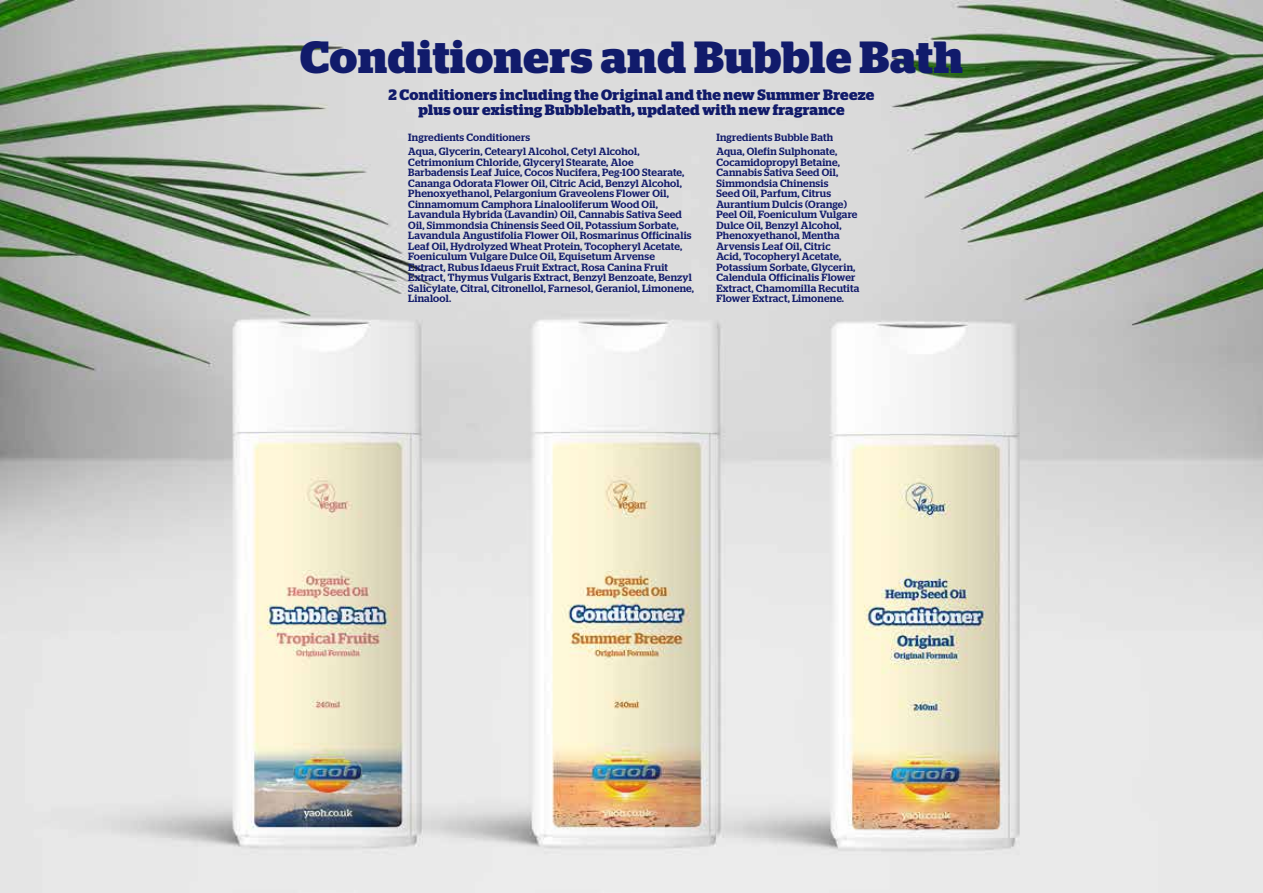
<style>
.page{position:relative;width:1263px;height:893px;background:#fff}
.page>*{position:absolute;margin:0;border:0;box-sizing:border-box;transform-origin:0 0}
.t1{font:700 45px "Stag";letter-spacing:.015em;color:#111b6b}
.t2{font:700 15px/15px "Stag";letter-spacing:.02em;color:#111b6b;text-align:center}
.t3{font:500 10.5px/10.5px "Stag";letter-spacing:.02em;color:#111b6b}
</style>
<div class="page">
<img style="left:0;top:0;width:1263px;height:893px">
<h1 class="t1" style="left:300px;top:41px;width:664px">Conditioners and Bubble Bath</h1>
<h2 class="t2" style="left:389px;top:88px;width:487px">2 Conditioners including the Original and the new Summer Breeze plus our existing Bubblebath, updated with new fragrance</h2>
<p class="t3" style="left:408px;top:130px;width:233px;line-height:14.7px">Ingredients Conditioners<br>Aqua, Glycerin, Cetearyl Alcohol, Cetyl Alcohol,</p>
<p class="t3" style="left:408px;top:158px;width:287px">Cetrimonium Chloride, Glyceryl Stearate, Aloe Barbadensis Leaf Juice, Cocos Nucifera, Peg-100 Stearate, Cananga Odorata Flower Oil, Citric Acid, Benzyl Alcohol, Phenoxyethanol, Pelargonium Graveolens Flower Oil, Cinnamomum Camphora Linalooliferum Wood Oil, Lavandula Hybrida (Lavandin) Oil, Cannabis Sativa Seed Oil, Simmondsia Chinensis Seed Oil, Potassium Sorbate, Lavandula Angustifolia Flower Oil, Rosmarinus Officinalis Leaf Oil, Hydrolyzed Wheat Protein, Tocopheryl Acetate, Foeniculum Vulgare Dulce Oil, Equisetum Arvense Extract, Rubus Idaeus Fruit Extract, Rosa Canina Fruit Extract, Thymus Vulgaris Extract, Benzyl Benzoate, Benzyl Salicylate, Citral, Citronellol, Farnesol, Geraniol, Limonene, Linalool.</p>
<p class="t3" style="left:716px;top:130px;width:122px;line-height:14.7px">Ingredients Bubble Bath<br>Aqua, Olefin Sulphonate,</p>
<p class="t3" style="left:716px;top:158px;width:144px">Cocamidopropyl Betaine,<br>Cannabis Sativa Seed Oil,<br>Simmondsia Chinensis<br>Seed Oil, Parfum, Citrus<br>Aurantium Dulcis (Orange)<br>Peel Oil, Foeniculum Vulgare<br>Dulce Oil, Benzyl Alcohol,<br>Phenoxyethanol, Mentha<br>Arvensis Leaf Oil, Citric<br>Acid, Tocopheryl Acetate,<br>Potassium Sorbate, Glycerin,<br>Calendula Officinalis Flower<br>Extract, Chamomilla Recutita<br>Flower Extract, Limonene.</p>
</div>
